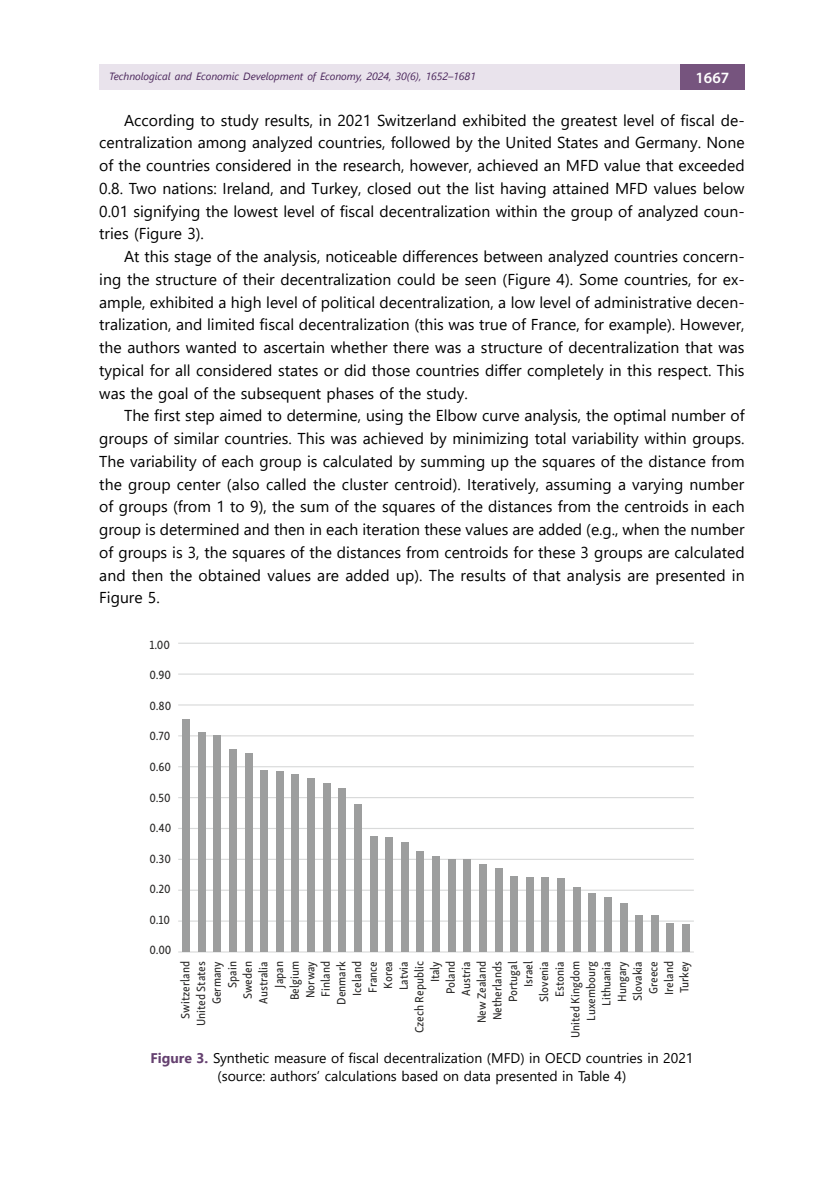
<style>
.page{position:relative;width:834px;height:1191px;background:#fff}
.page>*{position:absolute;margin:0;border:0;box-sizing:border-box;transform-origin:0 0}
.t1{font:15.75px/22.8px "Segoe UI";color:#000;text-align:justify}
.t2{font:600 15.75px "Myriad Pro";color:#fff}
.t3{font:14px/17.8px "Segoe UI";color:#000;text-align:center}
.t4{font:12.25px/15.6px "Skolar Sans PE Cn Me";color:#2b2a29;text-align:right}
.t5{font:italic 10.5px "Segoe UI";color:#482359}
.s1{font-weight:700;color:#654170}
</style>
<div class="page">
<div style="left:99px;top:64px;width:581px;height:26px;background:#e9e3ec"></div>
<div style="left:680px;top:64px;width:64px;height:26px;background:#76547e"></div>
<hr style="left:178px;top:951px;width:515px;height:1px;background:#d9dada">
<hr style="left:178px;top:920px;width:515px;height:1px;background:#d9dada">
<hr style="left:178px;top:889px;width:515px;height:2px;background:#d9dada">
<hr style="left:178px;top:858px;width:515px;height:2px;background:#d9dada">
<hr style="left:178px;top:828px;width:515px;height:1px;background:#d9dada">
<hr style="left:178px;top:797px;width:515px;height:1px;background:#d9dada">
<hr style="left:178px;top:766px;width:515px;height:1px;background:#d9dada">
<hr style="left:178px;top:735px;width:515px;height:1px;background:#d9dada">
<hr style="left:178px;top:704px;width:515px;height:1px;background:#d9dada">
<hr style="left:178px;top:673px;width:515px;height:2px;background:#d9dada">
<hr style="left:178px;top:642px;width:515px;height:2px;background:#d9dada">
<div style="left:182px;top:719px;width:8px;height:233px;background:#9d9e9e"></div>
<div style="left:198px;top:732px;width:7px;height:220px;background:#9d9e9e"></div>
<div style="left:213px;top:736px;width:8px;height:216px;background:#9d9e9e"></div>
<div style="left:229px;top:750px;width:8px;height:202px;background:#9d9e9e"></div>
<div style="left:244px;top:753px;width:8px;height:199px;background:#9d9e9e"></div>
<div style="left:260px;top:770px;width:8px;height:182px;background:#9d9e9e"></div>
<div style="left:276px;top:771px;width:7px;height:181px;background:#9d9e9e"></div>
<div style="left:291px;top:775px;width:8px;height:177px;background:#9d9e9e"></div>
<div style="left:307px;top:779px;width:8px;height:173px;background:#9d9e9e"></div>
<div style="left:322px;top:783px;width:8px;height:169px;background:#9d9e9e"></div>
<div style="left:338px;top:788px;width:8px;height:164px;background:#9d9e9e"></div>
<div style="left:354px;top:804px;width:8px;height:148px;background:#9d9e9e"></div>
<div style="left:369px;top:836px;width:8px;height:116px;background:#9d9e9e"></div>
<div style="left:385px;top:837px;width:8px;height:115px;background:#9d9e9e"></div>
<div style="left:401px;top:842px;width:7px;height:110px;background:#9d9e9e"></div>
<div style="left:416px;top:851px;width:8px;height:101px;background:#9d9e9e"></div>
<div style="left:432px;top:856px;width:8px;height:96px;background:#9d9e9e"></div>
<div style="left:447px;top:859px;width:8px;height:93px;background:#9d9e9e"></div>
<div style="left:463px;top:859px;width:8px;height:93px;background:#9d9e9e"></div>
<div style="left:479px;top:864px;width:7px;height:88px;background:#9d9e9e"></div>
<div style="left:494px;top:868px;width:8px;height:84px;background:#9d9e9e"></div>
<div style="left:510px;top:876px;width:8px;height:76px;background:#9d9e9e"></div>
<div style="left:526px;top:877px;width:7px;height:75px;background:#9d9e9e"></div>
<div style="left:541px;top:877px;width:8px;height:75px;background:#9d9e9e"></div>
<div style="left:557px;top:878px;width:8px;height:74px;background:#9d9e9e"></div>
<div style="left:572px;top:887px;width:8px;height:65px;background:#9d9e9e"></div>
<div style="left:588px;top:893px;width:8px;height:59px;background:#9d9e9e"></div>
<div style="left:604px;top:898px;width:7px;height:54px;background:#9d9e9e"></div>
<div style="left:619px;top:903px;width:8px;height:49px;background:#9d9e9e"></div>
<div style="left:635px;top:915px;width:8px;height:37px;background:#9d9e9e"></div>
<div style="left:650px;top:915px;width:8px;height:37px;background:#9d9e9e"></div>
<div style="left:666px;top:923px;width:8px;height:29px;background:#9d9e9e"></div>
<div style="left:682px;top:924px;width:7px;height:28px;background:#9d9e9e"></div>
<p class="t5" style="left:109px;top:67px;width:368px">Technological and Economic Development of Economy, 2024, 30(6), 1652–1681</p>
<p class="t2" style="left:695px;top:67px;width:35px">1667</p>
<p class="t1" style="left:99px;top:107px;width:646px;text-indent:25px">According to study results, in 2021 Switzerland exhibited the greatest level of fiscal de&shy;centralization among analyzed countries, followed by the United States and Germany. None of the countries considered in the research, however, achieved an MFD value that exceeded 0.8. Two nations: Ireland, and Turkey, closed out the list having attained MFD values below 0.01 signifying the lowest level of fiscal decentralization within the group of analyzed coun&shy;tries (Figure 3).</p>
<p class="t1" style="left:99px;top:244px;width:646px;text-indent:25px">At this stage of the analysis, noticeable differences between analyzed countries concern&shy;ing the structure of their decentralization could be seen (Figure 4). Some countries, for ex&shy;ample, exhibited a high level of political decentralization, a low level of administrative decen&shy;tralization, and limited fiscal decentralization (this was true of France, for example). However, the authors wanted to ascertain whether there was a structure of decentralization that was typical for all considered states or did those countries differ completely in this respect. This was the goal of the subsequent phases of the study.</p>
<p class="t1" style="left:99px;top:403px;width:647px;text-indent:25px">The first step aimed to determine, using the Elbow curve analysis, the optimal number of groups of similar countries. This was achieved by minimizing total variability within groups.<br>The variability of each group is calculated by summing up the squares of the distance from the group center (also called the cluster centroid). Iteratively, assuming a varying number of groups (from 1 to 9), the sum of the squares of the distances from the centroids in each group is determined and then in each iteration these values are added (e.g., when the number of groups is 3, the squares of the distances from centroids for these 3 groups are calculated and then the obtained values are added up). The results of that analysis are presented in Figure 5.</p>
<p class="t4" style="left:149px;top:636px;width:22px">1.00</p>
<p class="t4" style="left:149px;top:666px;width:23px">0.90</p>
<p class="t4" style="left:149px;top:697px;width:23px">0.80</p>
<p class="t4" style="left:149px;top:727px;width:23px">0.70</p>
<p class="t4" style="left:149px;top:758px;width:23px">0.60</p>
<p class="t4" style="left:149px;top:788px;width:23px">0.50</p>
<p class="t4" style="left:149px;top:819px;width:24px">0.40</p>
<p class="t4" style="left:149px;top:849px;width:23px">0.30</p>
<p class="t4" style="left:149px;top:880px;width:23px">0.20</p>
<p class="t4" style="left:149px;top:910px;width:22px">0.10</p>
<p class="t4" style="left:149px;top:941px;width:24px">0.00</p>
<p class="t4" style="left:177px;top:1038px;width:78px;rotate:-90deg">Switzerland<br>United States<br>Germany<br>Spain<br>Sweden<br>Australia<br>Japan<br>Belgium<br>Norway<br>Finland<br>Denmark<br>Iceland<br>France<br>Korea<br>Latvia<br>Czech Republic<br>Italy<br>Poland<br>Austria<br>New Zealand<br>Netherlands<br>Portugal<br>Israel<br>Slovenia<br>Estonia<br>United Kingdom<br>Luxembourg<br>Lithuania<br>Hungary<br>Slovakia<br>Greece<br>Ireland<br>Turkey</p>
<p class="t3" style="left:150px;top:1048px;width:544px"><span class="s1">Figure 3.</span> Synthetic measure of fiscal decentralization (MFD) in OECD countries in 2021 (source: authors’ calculations based on data presented in Table 4)</p>
</div>
